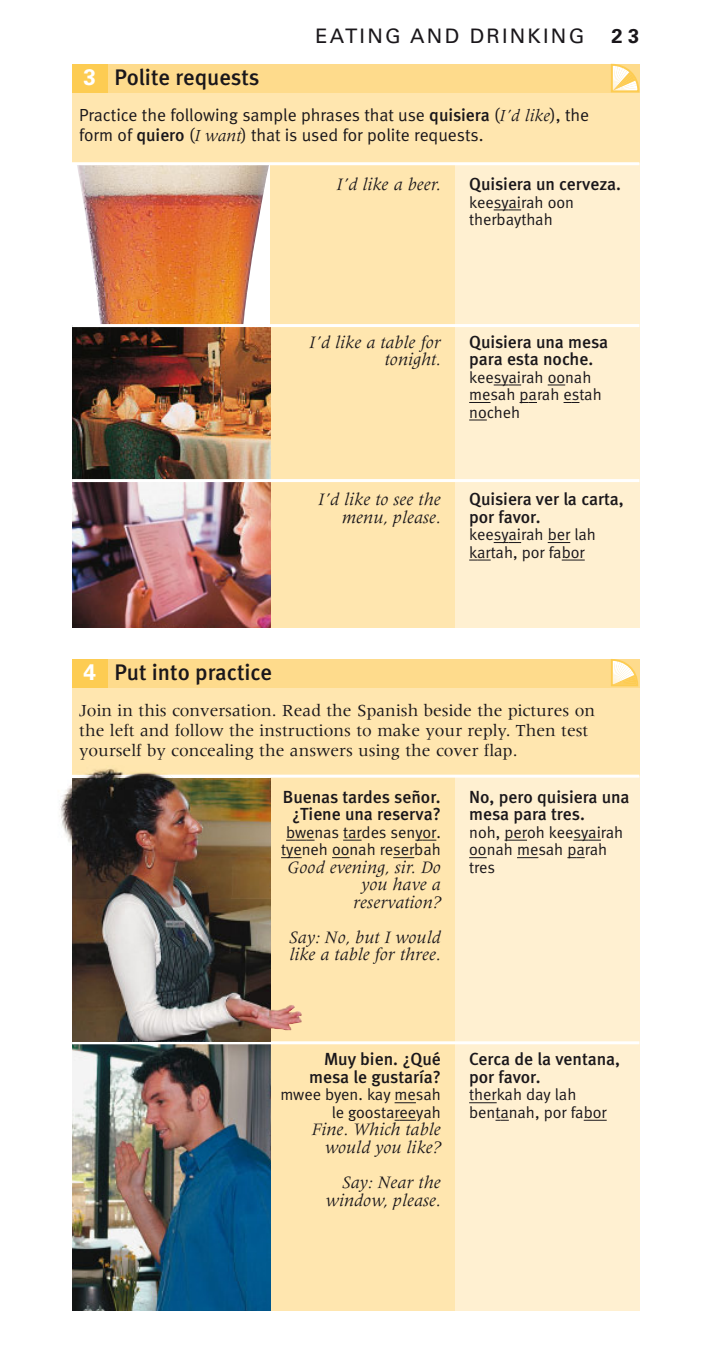
<style>
.page{position:relative;width:708px;height:1353px;background:#fff}
.page>*{position:absolute;margin:0;border:0;box-sizing:border-box;transform-origin:0 0}
.t1{font:500 22.5px "Meta";color:#1a171b}
.t2{font:20px "Univers";letter-spacing:.11em;color:#1a171b}
.t3{font:700 20px "Univers";color:#1a171b}
.t4{font:italic 18px/17.5px "Meridien";color:#1a171b;text-align:right}
.t5{font:500 17.5px/17.5px "Meta";color:#1a171b}
.t6{font:17.5px/20px "Meridien";color:#1a171b}
.t7{font:17.5px/20px "Meta Normal";color:#1a171b}
.t8{font:16.25px/17.5px "Meta Normal";color:#1a171b}
.s1{font-family:"Univers";font-weight:700;color:#fff}
.s2{font-family:"Meta";font-weight:500}
.s3{font-family:"Meridien";font-style:italic}
</style>
<div class="page">
<div style="left:72px;top:682px;width:567px;height:94px;background:#ffe6af"></div>
<img style="left:59px;top:784px;width:13px;height:61px">
<img style="left:77px;top:165px;width:192px;height:159px">
<div style="left:72px;top:87px;width:567px;height:76px;background:#ffe6af"></div>
<div style="left:101px;top:64px;width:538px;height:28px;background:#fedb8c"></div>
<div style="left:72px;top:64px;width:35px;height:28px;background:#fdcc52"></div>
<svg style="left:611px;top:64px;width:28px;height:28px"></svg>
<div style="left:455px;top:164px;width:184px;height:464px;background:#fff0d1"></div>
<div style="left:270px;top:164px;width:185px;height:464px;background:#ffe6af"></div>
<img style="left:72px;top:327px;width:198px;height:301px">
<svg style="left:493px;top:209px;width:28px;height:1px"></svg>
<svg style="left:493px;top:384px;width:28px;height:1px"></svg>
<svg style="left:547px;top:384px;width:18px;height:1px"></svg>
<svg style="left:469px;top:402px;width:21px;height:1px"></svg>
<svg style="left:519px;top:402px;width:18px;height:1px"></svg>
<svg style="left:563px;top:402px;width:16px;height:1px"></svg>
<svg style="left:469px;top:419px;width:18px;height:1px"></svg>
<svg style="left:493px;top:542px;width:28px;height:1px"></svg>
<svg style="left:547px;top:542px;width:23px;height:1px"></svg>
<svg style="left:469px;top:559px;width:21px;height:1px"></svg>
<svg style="left:561px;top:559px;width:23px;height:1px"></svg>
<div style="left:455px;top:776px;width:184px;height:534px;background:#fff0d1"></div>
<div style="left:270px;top:776px;width:185px;height:534px;background:#ffe6af"></div>
<svg style="left:504px;top:839px;width:23px;height:1px"></svg>
<svg style="left:573px;top:839px;width:28px;height:1px"></svg>
<svg style="left:469px;top:857px;width:17px;height:1px"></svg>
<svg style="left:517px;top:857px;width:21px;height:1px"></svg>
<svg style="left:567px;top:857px;width:17px;height:1px"></svg>
<svg style="left:469px;top:1102px;width:27px;height:1px"></svg>
<svg style="left:495px;top:1119px;width:13px;height:1px"></svg>
<svg style="left:583px;top:1119px;width:23px;height:1px"></svg>
<svg style="left:302px;top:839px;width:12px;height:1px"></svg>
<svg style="left:343px;top:839px;width:18px;height:1px"></svg>
<svg style="left:415px;top:839px;width:21px;height:1px"></svg>
<svg style="left:332px;top:857px;width:17px;height:1px"></svg>
<svg style="left:393px;top:857px;width:21px;height:1px"></svg>
<svg style="left:394px;top:1102px;width:22px;height:1px"></svg>
<svg style="left:394px;top:1119px;width:22px;height:1px"></svg>
<hr style="left:72px;top:479px;width:567px;height:3px;background:#fff">
<hr style="left:72px;top:324px;width:567px;height:3px;background:#fff">
<hr style="left:72px;top:162px;width:567px;height:3px;background:#fff">
<img style="left:72px;top:1030px;width:198px;height:280px">
<div style="left:101px;top:659px;width:538px;height:28px;background:#fedb8c"></div>
<div style="left:72px;top:659px;width:35px;height:28px;background:#fdcc52"></div>
<svg style="left:611px;top:659px;width:28px;height:28px"></svg>
<hr style="left:72px;top:774px;width:567px;height:3px;background:#fff">
<hr style="left:72px;top:1041px;width:567px;height:3px;background:#fff">
<img style="left:72px;top:769px;width:230px;height:261px">
<img style="left:72px;top:775px;width:103px;height:5px">
<p class="t1" style="left:83px;top:69px;width:177px"><span class="s1">3</span> Polite requests</p>
<p class="t2" style="left:315px;top:28px;width:270px">EATING AND DRINKING</p>
<p class="t3" style="left:611px;top:28px;width:29px">2 3</p>
<p class="t7" style="left:79px;top:107px;width:511px">Practice the following sample phrases that use <span class="s2">quisiera</span> (<span class="s3">I’d like</span>), the form of <span class="s2">quiero</span> (<span class="s3">I want</span>) that is used for polite requests.</p>
<p class="t4" style="left:336px;top:177px;width:106px">I’d like a beer.</p>
<p class="t5" style="left:469px;top:177px;width:153px">Quisiera un cerveza.</p>
<p class="t8" style="left:469px;top:195px;width:106px">keesyairah oon therbaythah</p>
<p class="t4" style="left:309px;top:334px;width:133px">I’d like a table for tonight.</p>
<p class="t5" style="left:469px;top:335px;width:140px">Quisiera una mesa para esta noche.</p>
<p class="t8" style="left:469px;top:370px;width:134px">keesyairah oonah mesah parah estah nocheh</p>
<p class="t4" style="left:318px;top:492px;width:124px">I’d like to see the menu, please.</p>
<p class="t5" style="left:469px;top:492px;width:156px">Quisiera ver la carta, por favor.</p>
<p class="t8" style="left:469px;top:527px;width:128px">keesyairah ber lah kartah, por fabor</p>
<p class="t1" style="left:83px;top:664px;width:190px"><span class="s1">4</span> Put into practice</p>
<p class="t6" style="left:79px;top:701px;width:517px">Join in this conversation. Read the Spanish beside the pictures on the left and follow the instructions to make your reply. Then test yourself by concealing the answers using the cover flap.</p>
<p class="t5" style="left:283px;top:790px;width:159px;text-align:center">Buenas tardes señor. ¿Tiene una reserva?</p>
<p class="t8" style="left:281px;top:825px;width:161px;text-align:center">bwenas tardes senyor. tyeneh oonah reserbah</p>
<p class="t4" style="left:287px;top:859px;width:155px">Good evening, sir. Do you have a reservation?</p>
<p class="t4" style="left:289px;top:929px;width:153px;text-align:left">Say: No, but I would like a table for three.</p>
<p class="t5" style="left:469px;top:790px;width:162px">No, pero quisiera una mesa para tres.</p>
<p class="t8" style="left:469px;top:825px;width:156px">noh, peroh keesyairah oonah mesah parah tres</p>
<p class="t5" style="left:309px;top:1052px;width:133px;text-align:right">Muy bien. ¿Qué mesa le gustaría?</p>
<p class="t8" style="left:280px;top:1087px;width:162px;text-align:right">mwee byen. kay mesah le goostareeyah</p>
<p class="t4" style="left:311px;top:1122px;width:131px">Fine. Which table would you like?</p>
<p class="t4" style="left:326px;top:1174px;width:116px">Say: Near the window, please.</p>
<p class="t5" style="left:469px;top:1052px;width:152px">Cerca de la ventana, por favor.</p>
<p class="t8" style="left:469px;top:1087px;width:139px">therkah day lah bentanah, por fabor</p>
</div>
